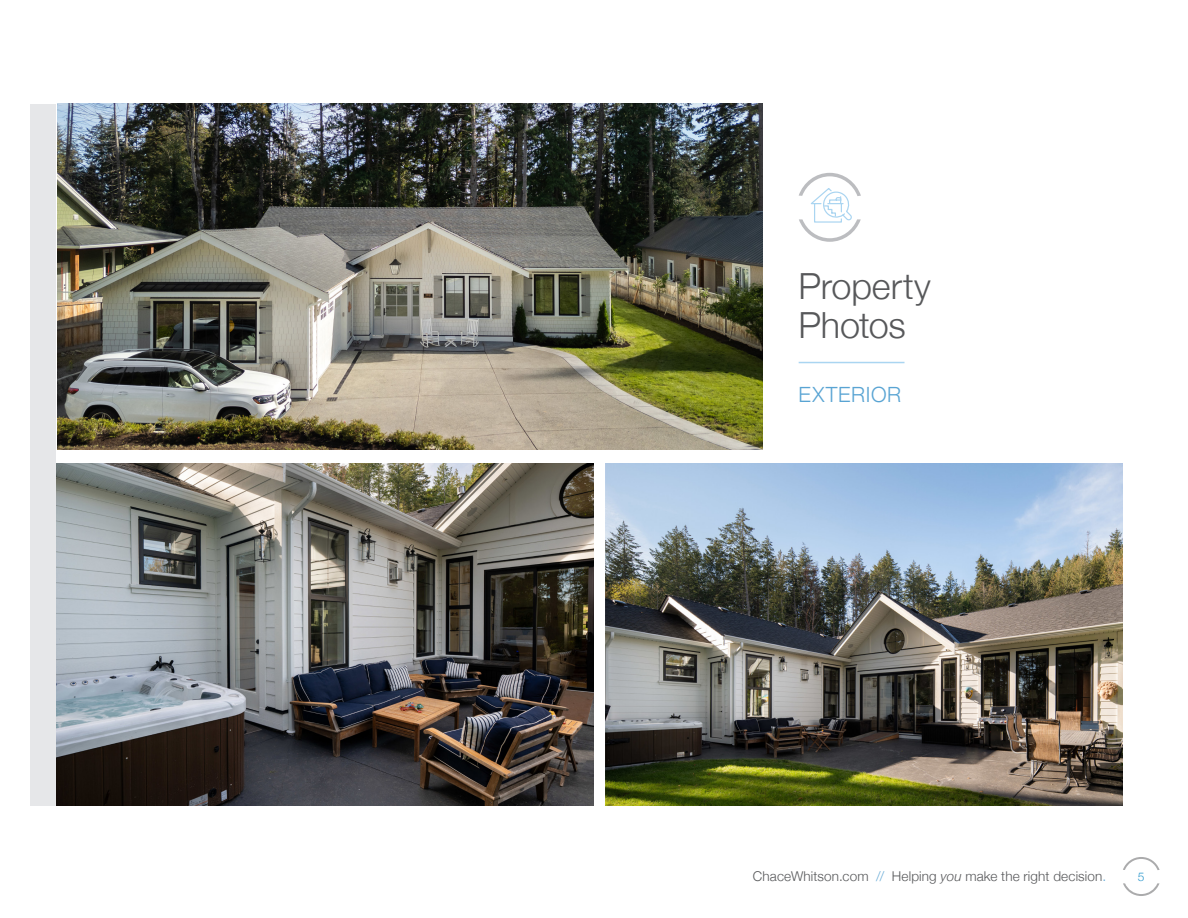
<style>
.page{position:relative;width:1188px;height:918px;background:#fff}
.page>*{position:absolute;margin:0;border:0;box-sizing:border-box;transform-origin:0 0}
.t1{font:300 36px/39px "Helvetica Neue";letter-spacing:-.005em;color:#57585a}
.t2{font:300 21px "Helvetica Neue";letter-spacing:.03em;color:#59a4d3}
.t3{font:300 13.5px "Helvetica Neue";letter-spacing:.01em;color:#57585a}
.t4{font:300 12px "Helvetica Neue";color:#2f99cd}
.s1{color:#62a8d5}
.s2{font-style:italic}
</style>
<div class="page">
<svg style="left:1123px;top:857px;width:37px;height:13px"></svg>
<svg style="left:1123px;top:883px;width:37px;height:13px"></svg>
<img style="left:57px;top:104px;width:705px;height:346px">
<img style="left:605px;top:463px;width:518px;height:343px">
<img style="left:55px;top:463px;width:539px;height:343px">
<hr style="left:799px;top:362px;width:106px;height:1px;background:#aad5f1">
<svg style="left:799px;top:173px;width:62px;height:69px"></svg>
<div style="left:30px;top:104px;width:25px;height:702px;background:#e6e7e9"></div>
<p class="t1" style="left:799px;top:264px;width:134px">Property<br>Photos</p>
<p class="t2" style="left:799px;top:377px;width:104px">EXTERIOR</p>
<p class="t3" style="left:753px;top:865px;width:355px">ChaceWhitson.com <span class="s1">//</span> Helping <span class="s2">you</span> make the right decision<span class="s1">.</span></p>
<p class="t4" style="left:1138px;top:867px;width:8px">5</p>
</div>
